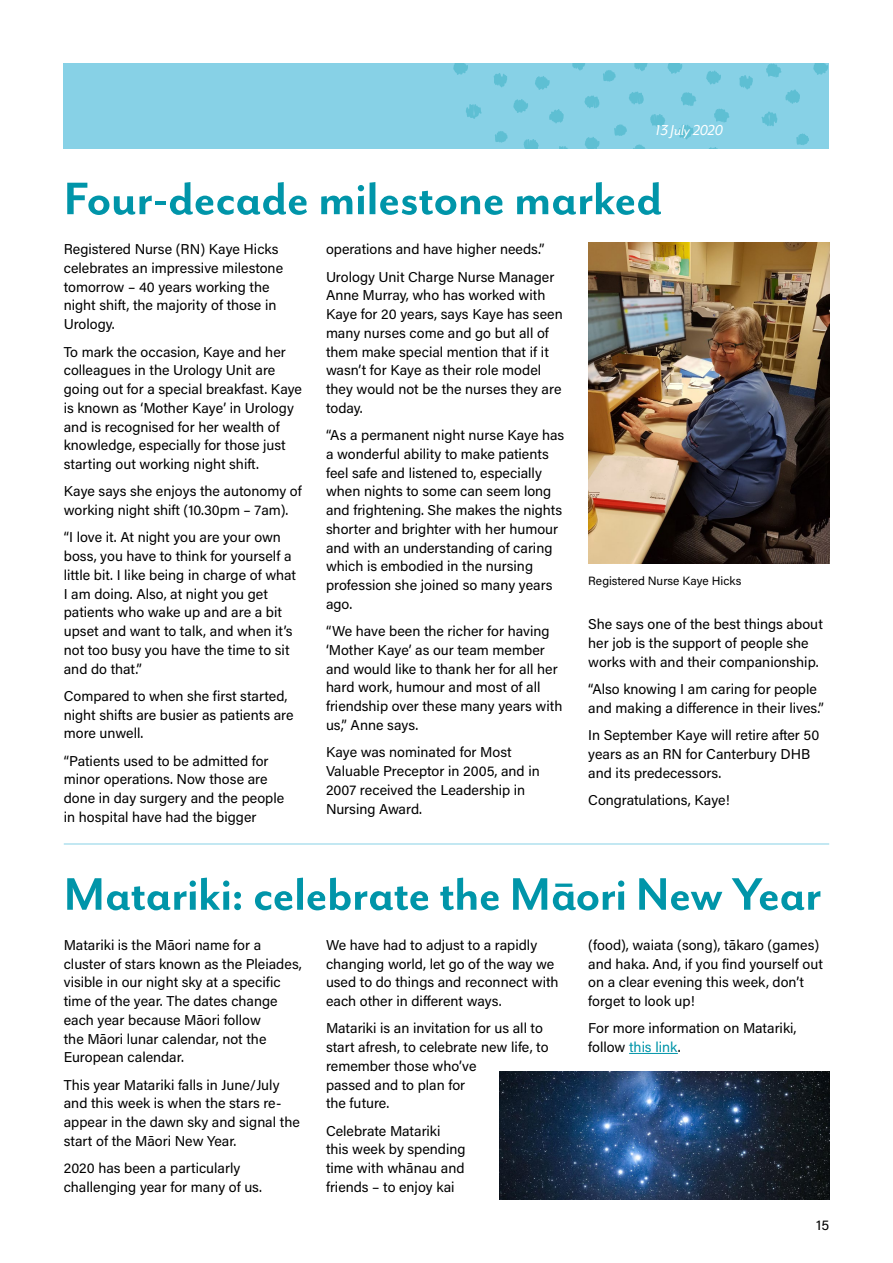
<style>
.page{position:relative;width:893px;height:1263px;background:#fff}
.page>*{position:absolute;margin:0;border:0;box-sizing:border-box;transform-origin:0 0}
.t1{font:700 52.5px "Mr Eaves San OT";letter-spacing:-.015em;color:#0095a9}
.t2{font:italic 16.5px "Mr Eaves San OT";letter-spacing:-.05em;color:#fff}
.t3{font:14.25px/18.8px "Acumin Pro";color:#000}
.t4{font:12px "Acumin Pro";color:#000}
.s1{color:#0095a9}
</style>
<div class="page">
<div style="left:64px;top:64px;width:765px;height:85px;background:#87d1e6"></div>
<svg style="left:453px;top:64px;width:15px;height:11px"></svg>
<svg style="left:466px;top:104px;width:16px;height:15px"></svg>
<svg style="left:572px;top:64px;width:13px;height:7px"></svg>
<svg style="left:494px;top:73px;width:13px;height:14px"></svg>
<svg style="left:603px;top:70px;width:13px;height:12px"></svg>
<svg style="left:706px;top:70px;width:15px;height:14px"></svg>
<svg style="left:667px;top:64px;width:15px;height:10px"></svg>
<svg style="left:709px;top:147px;width:9px;height:2px"></svg>
<svg style="left:785px;top:89px;width:15px;height:15px"></svg>
<svg style="left:650px;top:114px;width:15px;height:13px"></svg>
<svg style="left:629px;top:92px;width:15px;height:12px"></svg>
<svg style="left:678px;top:125px;width:16px;height:14px"></svg>
<svg style="left:761px;top:111px;width:16px;height:15px"></svg>
<svg style="left:739px;top:75px;width:14px;height:14px"></svg>
<svg style="left:634px;top:64px;width:13px;height:7px"></svg>
<svg style="left:766px;top:64px;width:15px;height:13px"></svg>
<svg style="left:714px;top:109px;width:15px;height:14px"></svg>
<svg style="left:681px;top:92px;width:15px;height:14px"></svg>
<svg style="left:796px;top:133px;width:13px;height:12px"></svg>
<svg style="left:585px;top:137px;width:14px;height:12px"></svg>
<svg style="left:513px;top:99px;width:15px;height:14px"></svg>
<svg style="left:535px;top:76px;width:15px;height:14px"></svg>
<svg style="left:549px;top:109px;width:15px;height:14px"></svg>
<svg style="left:524px;top:139px;width:15px;height:10px"></svg>
<svg style="left:584px;top:95px;width:15px;height:13px"></svg>
<svg style="left:559px;top:146px;width:9px;height:3px"></svg>
<svg style="left:614px;top:124px;width:13px;height:12px"></svg>
<svg style="left:495px;top:131px;width:13px;height:12px"></svg>
<svg style="left:633px;top:144px;width:12px;height:5px"></svg>
<svg style="left:813px;top:64px;width:15px;height:11px"></svg>
<img style="left:588px;top:242px;width:241px;height:322px">
<hr style="left:64px;top:844px;width:765px;height:1px;background:#87d1e6">
<hr style="left:629px;top:1053px;width:49px;height:1px;background:#0095a9">
<img style="left:500px;top:1071px;width:329px;height:128px">
<p class="t2" style="left:654px;top:121px;width:71px">13 July 2020</p>
<h1 class="t1" style="left:64px;top:170px;width:600px">Four-decade milestone marked</h1>
<p class="t3" style="left:64px;top:239px;width:221px">Registered Nurse (RN) Kaye Hicks celebrates an impressive milestone tomorrow – 40 years working the night shift, the majority of those in<br>Urology.</p>
<p class="t3" style="left:64px;top:342px;width:240px">To mark the occasion, Kaye and her colleagues in the Urology Unit are going out for a special breakfast. Kaye is known as ‘Mother Kaye’ in Urology and is recognised for her wealth of knowledge, especially for those just starting out working night shift.</p>
<p class="t3" style="left:64px;top:481px;width:240px">Kaye says she enjoys the autonomy of working night shift (10.30pm – 7am).</p>
<p class="t3" style="left:64px;top:527px;width:234px">“I love it. At night you are your own boss, you have to think for yourself a little bit. I like being in charge of what<br>I am doing. Also, at night you get patients who wake up and are a bit upset and want to talk, and when it’s not too busy you have the time to sit and do that.”</p>
<p class="t3" style="left:64px;top:686px;width:231px">Compared to when she first started, night shifts are busier as patients are more unwell.</p>
<p class="t3" style="left:64px;top:751px;width:222px">“Patients used to be admitted for minor operations. Now those are done in day surgery and the people in hospital have had the bigger</p>
<p class="t3" style="left:326px;top:235px;width:230px;line-height:27.3px">operations and have higher needs.”<br>Urology Unit Charge Nurse Manager</p>
<p class="t3" style="left:326px;top:285px;width:238px">Anne Murray, who has worked with<br>Kaye for 20 years, says Kaye has seen many nurses come and go but all of them make special mention that if it wasn’t for Kaye as their role model they would not be the nurses they are today.</p>
<p class="t3" style="left:326px;top:425px;width:240px">“As a permanent night nurse Kaye has a wonderful ability to make patients feel safe and listened to, especially when nights to some can seem long and frightening. She makes the nights shorter and brighter with her humour and with an understanding of caring which is embodied in the nursing profession she joined so many years ago.</p>
<p class="t3" style="left:326px;top:621px;width:238px">“We have been the richer for having ‘Mother Kaye’ as our team member and would like to thank her for all her hard work, humour and most of all friendship over these many years with us,” Anne says.</p>
<p class="t3" style="left:326px;top:742px;width:215px">Kaye was nominated for Most<br>Valuable Preceptor in 2005, and in<br>2007 received the Leadership in<br>Nursing Award.</p>
<p class="t4" style="left:588px;top:573px;width:155px">Registered Nurse Kaye Hicks</p>
<p class="t3" style="left:588px;top:614px;width:236px">She says one of the best things about her job is the support of people she works with and their companionship.</p>
<p class="t3" style="left:588px;top:679px;width:237px">“Also knowing I am caring for people and making a difference in their lives.”</p>
<p class="t3" style="left:588px;top:725px;width:233px">In September Kaye will retire after 50 years as an RN for Canterbury DHB and its predecessors.</p>
<p class="t3" style="left:588px;top:790px;width:143px">Congratulations, Kaye!</p>
<h1 class="t1" style="left:64px;top:866px;width:759px">Matariki: celebrate the Ma–ori New Year</h1>
<p class="t3" style="left:64px;top:935px;width:240px">Matariki is the Māori name for a cluster of stars known as the Pleiades, visible in our night sky at a specific time of the year. The dates change each year because Māori follow<br>the Māori lunar calendar, not the<br>European calendar.</p>
<p class="t3" style="left:64px;top:1074px;width:238px">This year Matariki falls in June/July and this week is when the stars re&shy;appear in the dawn sky and signal the start of the Māori New Year.</p>
<p class="t3" style="left:64px;top:1158px;width:200px">2020 has been a particularly challenging year for many of us.</p>
<p class="t3" style="left:588px;top:935px;width:236px">(food), waiata (song), tākaro (games) and haka. And, if you find yourself out on a clear evening this week, don’t forget to look up!</p>
<p class="t3" style="left:588px;top:1018px;width:210px">For more information on Matariki, follow <span class="s1">this link</span>.</p>
<p class="t3" style="left:326px;top:935px;width:234px">We have had to adjust to a rapidly changing world, let go of the way we used to do things and reconnect with each other in different ways.</p>
<p class="t3" style="left:326px;top:1018px;width:224px">Matariki is an invitation for us all to start afresh, to celebrate new life, to remember those who’ve<br>passed and to plan for<br>the future.</p>
<p class="t3" style="left:326px;top:1121px;width:141px">Celebrate Matariki this week by spending time with whānau and friends – to enjoy kai</p>
<p class="t3" style="left:816px;top:1215px;width:14px">15</p>
</div>
